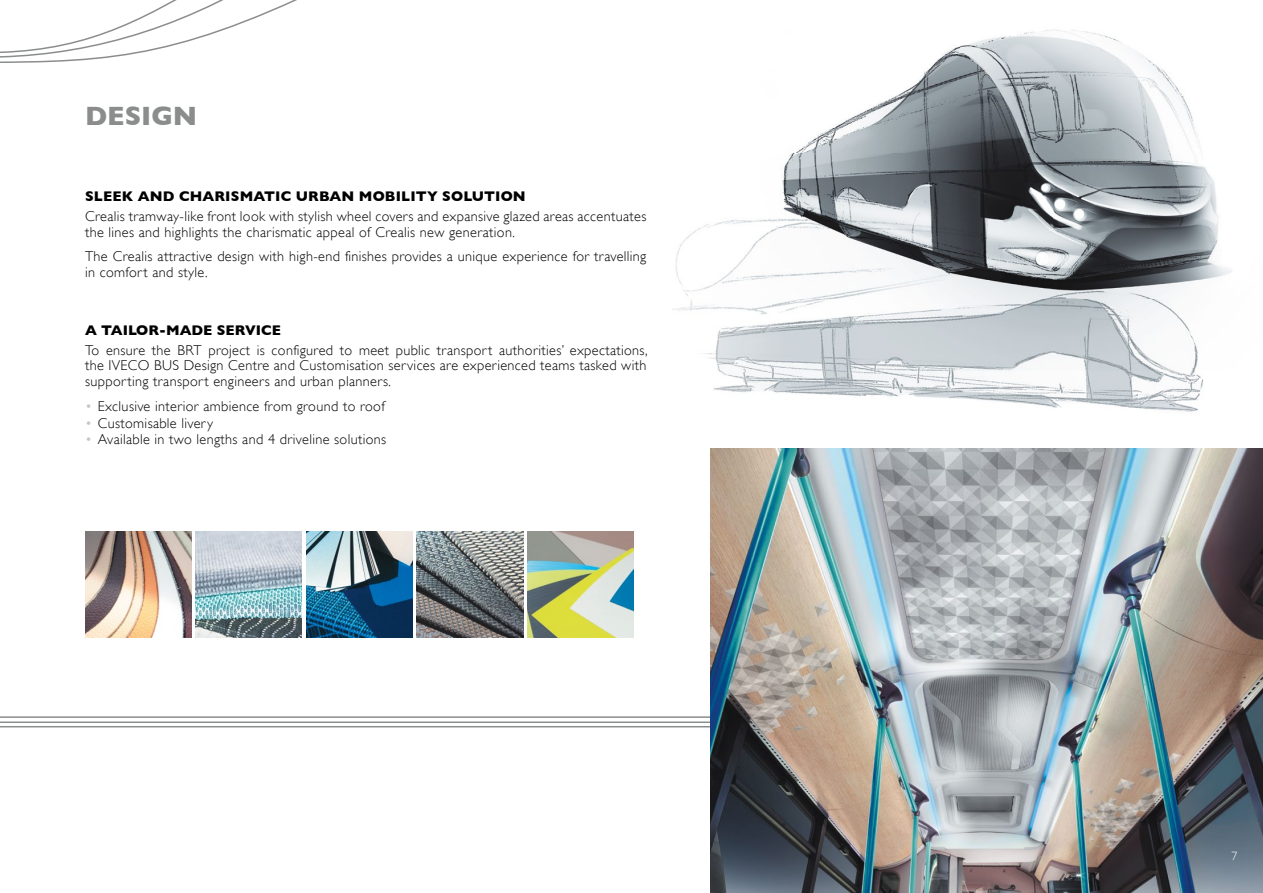
<style>
.page{position:relative;width:1263px;height:893px;background:#fff}
.page>*{position:absolute;margin:0;border:0;box-sizing:border-box;transform-origin:0 0}
.t1{font:700 27px "Gill Sans";color:#8b8d8d}
.t2{font:300 14.25px/15.8px "Gill Sans";letter-spacing:.025em;color:#000}
.t3{font:700 14.25px "Gill Sans";letter-spacing:.01em;color:#000}
.t4{font:300 12px "Gill Sans";color:#fff}
.s1{color:#c6c6c6}
</style>
<div class="page">
<img style="left:672px;top:29px;width:560px;height:383px">
<svg style="left:0;top:716px;width:710px;height:12px"></svg>
<svg style="left:0;top:0;width:297px;height:63px"></svg>
<img style="left:710px;top:449px;width:553px;height:444px">
<img style="left:85px;top:531px;width:106px;height:107px">
<img style="left:196px;top:531px;width:106px;height:107px">
<img style="left:306px;top:531px;width:106px;height:107px">
<img style="left:417px;top:531px;width:106px;height:107px">
<img style="left:527px;top:531px;width:107px;height:107px">
<h1 class="t1" style="left:85px;top:100px;width:114px">DESIGN</h1>
<p class="t3" style="left:85px;top:188px;width:442px">SLEEK AND CHARISMATIC URBAN MOBILITY SOLUTION</p>
<p class="t2" style="left:85px;top:209px;width:563px">Crealis tramway-like front look with stylish wheel covers and expansive glazed areas accentuates the lines and highlights the charismatic appeal of Crealis new generation.</p>
<p class="t2" style="left:85px;top:249px;width:563px">The Crealis attractive design with high-end finishes provides a unique experience for travelling in comfort and style.</p>
<p class="t3" style="left:85px;top:322px;width:198px">A TAILOR-MADE SERVICE</p>
<p class="t2" style="left:85px;top:342px;width:564px;text-align:justify">To ensure the BRT project is configured to meet public transport authorities’ expectations, the IVECO BUS Design Centre and Customisation services are experienced teams tasked with supporting transport engineers and urban planners.</p>
<p class="t2" style="left:85px;top:399px;width:301px"><span class="s1">•</span> Exclusive interior ambience from ground to roof</p>
<p class="t2" style="left:85px;top:415px;width:129px"><span class="s1">•</span> Customisable livery</p>
<p class="t2" style="left:85px;top:432px;width:303px"><span class="s1">•</span> Available in two lengths and 4 driveline solutions</p>
<p class="t4" style="left:1231px;top:849px;width:7px">7</p>
</div>
